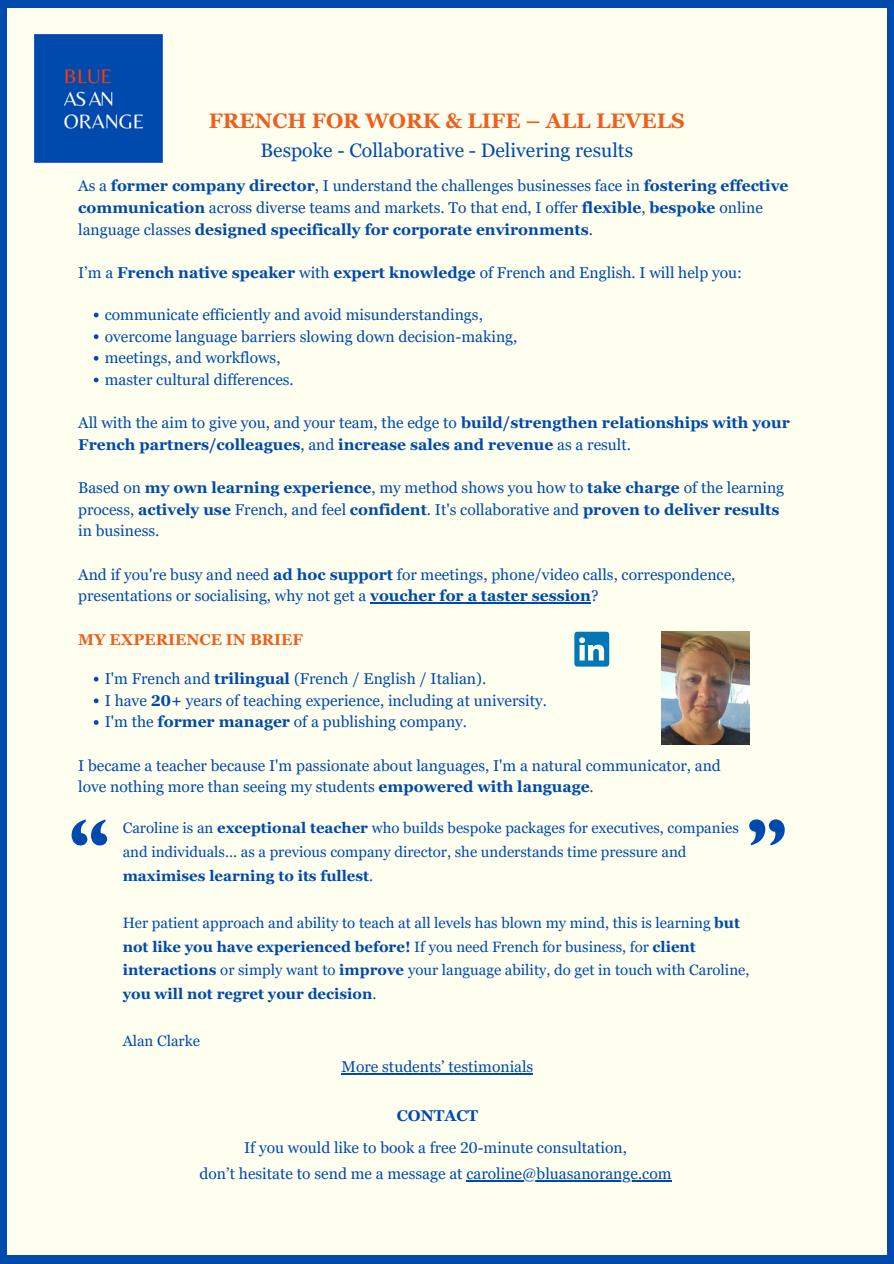
<style>
.page{position:relative;width:894px;height:1264px;background:#fff}
.page>*{position:absolute;margin:0;border:0;box-sizing:border-box;transform-origin:0 0}
.t1{font:700 21px "Georgia Pro";color:#ed5f1e}
.t2{font:19.5px "Georgia Pro";color:#014aad}
.t3{font:15.6px/21.6px "Georgia Pro";color:#014aad}
.t4{font:700 15.6px/21.6px "Georgia Pro";color:#014aad}
.t5{font:700 15.6px "Georgia Pro";color:#ed5f1e}
.t6{font:15px/23.7px "Georgia Pro";color:#014aad}
.s1{font-weight:700}
.s2{font-weight:400}
</style>
<div class="page">
<div style="left:0;top:0;width:893px;height:1263px;background:#014aad"></div>
<div style="left:7px;top:9px;width:879px;height:1245px;background:#fffff0"></div>
<svg style="left:94px;top:312px;width:4px;height:5px"></svg>
<svg style="left:94px;top:334px;width:4px;height:5px"></svg>
<svg style="left:94px;top:356px;width:4px;height:5px"></svg>
<svg style="left:94px;top:377px;width:4px;height:5px"></svg>
<hr style="left:370px;top:602px;width:221px;height:1px;background:#014aad">
<svg style="left:94px;top:676px;width:4px;height:5px"></svg>
<svg style="left:94px;top:698px;width:4px;height:5px"></svg>
<svg style="left:94px;top:720px;width:4px;height:4px"></svg>
<hr style="left:341px;top:1072px;width:192px;height:2px;background:#014aad">
<hr style="left:466px;top:1180px;width:205px;height:1px;background:#014aad">
<img style="left:661px;top:631px;width:88px;height:113px">
<svg style="left:72px;top:819px;width:35px;height:26px"></svg>
<svg style="left:749px;top:819px;width:35px;height:26px"></svg>
<svg style="left:574px;top:631px;width:35px;height:35px"></svg>
<img style="left:33px;top:33px;width:131px;height:131px">
<p class="t1" style="left:209px;top:109px;width:477px">FRENCH FOR WORK &amp; LIFE – ALL LEVELS</p>
<p class="t2" style="left:260px;top:139px;width:374px">Bespoke - Collaborative - Delivering results</p>
<p class="t3" style="left:78px;top:175px;width:711px">As a <span class="s1">former company director</span>, I understand the challenges businesses face in <span class="s1">fostering effective communication</span> across diverse teams and markets. To that end, I offer <span class="s1">flexible</span>, <span class="s1">bespoke</span> online language classes <span class="s1">designed specifically for corporate environments</span>.</p>
<p class="t3" style="left:78px;top:262px;width:665px">I’m a <span class="s1">French native speaker</span> with <span class="s1">expert knowledge</span> of French and English. I will help you:</p>
<p class="t3" style="left:105px;top:303px;width:414px">communicate efficiently and avoid misunderstandings, overcome language barriers slowing down decision-making, meetings, and workflows,<br>master cultural differences.</p>
<p class="t4" style="left:78px;top:412px;width:713px"><span class="s2">All with the aim to give you, and your team, the edge to</span> build/strengthen relationships with your<br>French partners/colleagues<span class="s2">, and</span> increase sales and revenue <span class="s2">as a result.</span></p>
<p class="t3" style="left:78px;top:477px;width:707px">Based on <span class="s1">my own learning experience</span>, my method shows you how to <span class="s1">take charge</span> of the learning process, <span class="s1">actively use</span> French, and feel <span class="s1">confident</span>. It's collaborative and <span class="s1">proven to deliver results </span>in business.</p>
<p class="t3" style="left:78px;top:563px;width:658px">And if you're busy and need <span class="s1">ad hoc support</span> for meetings, phone/video calls, correspondence, presentations or socialising, why not get a <span class="s1">voucher for a taster session</span>?</p>
<p class="t5" style="left:78px;top:630px;width:226px">MY EXPERIENCE IN BRIEF</p>
<p class="t3" style="left:105px;top:667px;width:443px">I'm French and <span class="s1">trilingual</span> (French / English / Italian).<br>I have <span class="s1">20+</span> years of teaching experience, including at university.<br>I'm the <span class="s1">former manager</span> of a publishing company.</p>
<p class="t3" style="left:78px;top:754px;width:644px">I became a teacher because I'm passionate about languages, I'm a natural communicator, and love nothing more than seeing my students <span class="s1">empowered with language</span>.</p>
<p class="t6" style="left:123px;top:816px;width:617px">Caroline is an <span class="s1">exceptional teacher</span> who builds bespoke packages for executives, companies and individuals... as a previous company director, she understands time pressure and <span class="s1">maximises learning to its fullest</span>.</p>
<h1 class="t6" style="left:123px;top:910px;width:628px">Her patient approach and ability to teach at all levels has blown my mind, this is learning <span class="s1">but not like you have experienced before!</span> If you need French for business, for <span class="s1">client interactions</span> or simply want to <span class="s1">improve</span> your language ability, do get in touch with Caroline, <span class="s1">you will not regret your decision</span>.</h1>
<p class="t6" style="left:123px;top:1028px;width:79px">Alan Clarke</p>
<p class="t3" style="left:341px;top:1055px;width:193px">More students’ testimonials</p>
<p class="t4" style="left:396px;top:1104px;width:83px">CONTACT</p>
<p class="t3" style="left:199px;top:1134px;width:473px;line-height:26.4px;text-align:center">If you would like to book a free 20-minute consultation,<br>don’t hesitate to send me a message at caroline@bluasanorange.com</p>
</div>
